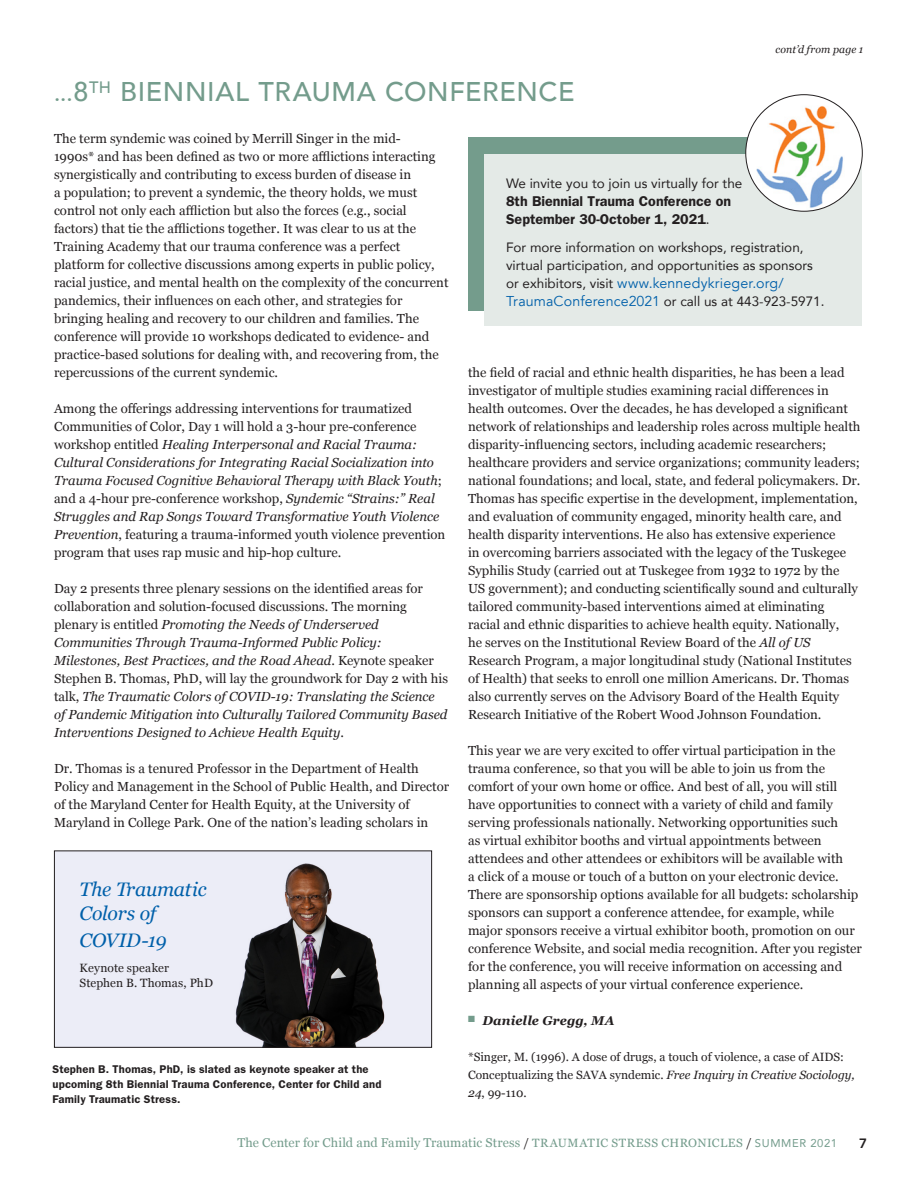
<style>
.page{position:relative;width:918px;height:1188px;background:#fff}
.page>*{position:absolute;margin:0;border:0;box-sizing:border-box;transform-origin:0 0}
.Titles__Green_Avenir{font:500 27px "Avenir";letter-spacing:.025em;color:#749c8c}
.Body_Text__Georgia{font:italic 19.5px/24px "Georgia";letter-spacing:-.01em;color:#0060aa}
.Side_Bar_Text__Aveni{font:600 14.25px/18px "Franklin Gothic";color:#231f20}
.Side_Bar_Text__Aveni-2{font:14.25px "Avenir";letter-spacing:.01em;color:#0060aa}
.Side_Bar_Text__Aveni-3{font:13.5px/18px "Avenir";color:#231f20}
.t1{font:800 13.5px "Avenir";color:#231f20}
.Body_Text__Georgia-2{font:13.2px/18px "Georgia";color:#231f20}
.Body_Text__Georgia-3{font:italic 13.2px/18px "Georgia";color:#231f20}
.t2{font:12.75px "Georgia";letter-spacing:.01em;color:#749c8c}
.Author{font:italic 700 12.75px "Georgia";letter-spacing:.01em;color:#231f20}
.Reference_Text__Geor{font:12px/18px "Georgia";color:#231f20}
.SH3_Header_2nd_line{font:12px/15px "Georgia";letter-spacing:.005em;color:#231f20}
.SH3_Header_2nd_line-2{font:600 11.25px/15px "Franklin Gothic";letter-spacing:.015em;color:#231f20}
.Titles{font:italic 10.5px "Georgia";letter-spacing:.01em;color:#231f20}
.s1{font-size:22.5px}
.s2{font-style:italic}
.s3{font-style:normal}
.s4{font-family:"Avenir";font-weight:400;font-size:13.5px}
.s5{font-size:13.5px;color:#231f20}
.s6{font-size:14.25px;color:#0060aa}
.s7{font-size:12px;color:#231f20}
.s8{font-size:12px}
.s9{font-family:"Avenir";font-size:11.25px}
</style>
<div class="page">
<div style="left:468px;top:137px;width:378px;height:173px;background:#749c8c"></div>
<div style="left:484px;top:154px;width:378px;height:172px;background:#e4eae7"></div>
<img style="left:751px;top:100px;width:111px;height:111px">
<div style="left:54px;top:851px;width:378px;height:196px;background:#ecedf7"></div>
<img style="left:235px;top:863px;width:150px;height:183px">
<div style="left:54px;top:850px;width:378px;height:198px;border:1px solid #231f20"></div>
<p class="Titles__Green_Avenir" style="left:54px;top:68px;width:522px"><span class="s1">...</span>8<sup>TH</sup> BIENNIAL TRAUMA CONFERENCE</p>
<p class="Titles" style="left:775px;top:42px;width:89px">cont’d from page 1</p>
<p class="Body_Text__Georgia-2" style="left:54px;top:129px;width:396px">The term syndemic was coined by Merrill Singer in the mid-<br>1990s* and has been defined as two or more afflictions interacting synergistically and contributing to excess burden of disease in<br>a population; to prevent a syndemic, the theory holds, we must control not only each affliction but also the forces (e.g., social factors) that tie the afflictions together. It was clear to us at the Training Academy that our trauma conference was a perfect platform for collective discussions among experts in public policy, racial justice, and mental health on the complexity of the concurrent pandemics, their influences on each other, and strategies for bringing healing and recovery to our children and families. The conference will provide 10 workshops dedicated to evidence- and practice-based solutions for dealing with, and recovering from, the repercussions of the current syndemic.</p>
<p class="Body_Text__Georgia-2" style="left:54px;top:399px;width:393px">Among the offerings addressing interventions for traumatized Communities of Color, Day 1 will hold a 3-hour pre-conference workshop entitled <span class="s2">Healing Interpersonal and Racial Trauma:<br>Cultural Considerations for Integrating Racial Socialization into Trauma Focused Cognitive Behavioral Therapy with Black Youth</span>; and a 4-hour pre-conference workshop, <span class="s2">Syndemic “Strains:” Real Struggles and Rap Songs Toward Transformative Youth Violence Prevention</span>, featuring a trauma-informed youth violence prevention program that uses rap music and hip-hop culture.</p>
<p class="Body_Text__Georgia-3" style="left:54px;top:579px;width:396px"><span class="s3">Day 2 presents three plenary sessions on the identified areas for collaboration and solution-focused discussions. The morning plenary is entitled</span> Promoting the Needs of Underserved Communities Through Trauma-Informed Public Policy:<br>Milestones, Best Practices, and the Road Ahead<span class="s3">. Keynote speaker Stephen B. Thomas, PhD, will lay the groundwork for Day 2 with his talk,</span> The Traumatic Colors of COVID-19: Translating the Science of Pandemic Mitigation into Culturally Tailored Community Based Interventions Designed to Achieve Health Equity<span class="s3">.</span></p>
<p class="Body_Text__Georgia-2" style="left:54px;top:759px;width:397px">Dr. Thomas is a tenured Professor in the Department of Health Policy and Management in the School of Public Health, and Director of the Maryland Center for Health Equity, at the University of Maryland in College Park. One of the nation’s leading scholars in</p>
<p class="Body_Text__Georgia" style="left:80px;top:876px;width:129px">The Traumatic<br>Colors of</p>
<p class="Body_Text__Georgia" style="left:80px;top:927px;width:89px">COVID-19</p>
<p class="SH3_Header_2nd_line" style="left:80px;top:960px;width:135px">Keynote speaker<br>Stephen B. Thomas, PhD</p>
<p class="SH3_Header_2nd_line-2" style="left:52px;top:1061px;width:331px">Stephen B. Thomas, PhD, is slated as keynote speaker at the upcoming 8th Biennial Trauma Conference, Center for Child and<br>Family Traumatic Stress.</p>
<p class="Side_Bar_Text__Aveni-3" style="left:506px;top:174px;width:238px">We invite you to join us virtually for the</p>
<p class="Side_Bar_Text__Aveni" style="left:506px;top:191px;width:227px">8th Biennial Trauma Conference on<br>September 30-October 1, 2021<span class="s4">.</span></p>
<p class="Side_Bar_Text__Aveni-3" style="left:506px;top:238px;width:308px">For more information on workshops, registration, virtual participation, and opportunities as sponsors</p>
<p class="Side_Bar_Text__Aveni-2" style="left:506px;top:277px;width:279px"><span class="s5">or exhibitors, visit</span> www.kennedykrieger.org/</p>
<p class="Side_Bar_Text__Aveni-3" style="left:506px;top:292px;width:320px"><span class="s6">TraumaConference2021</span> or call us at 443-923-5971.</p>
<p class="Body_Text__Georgia-2" style="left:468px;top:362px;width:394px">the field of racial and ethnic health disparities, he has been a lead investigator of multiple studies examining racial differences in health outcomes. Over the decades, he has developed a significant network of relationships and leadership roles across multiple health disparity-influencing sectors, including academic researchers; healthcare providers and service organizations; community leaders; national foundations; and local, state, and federal policymakers. Dr.<br>Thomas has specific expertise in the development, implementation, and evaluation of community engaged, minority health care, and health disparity interventions. He also has extensive experience<br>in overcoming barriers associated with the legacy of the Tuskegee Syphilis Study (carried out at Tuskegee from 1932 to 1972 by the<br>US government); and conducting scientifically sound and culturally tailored community-based interventions aimed at eliminating<br>racial and ethnic disparities to achieve health equity. Nationally,<br>he serves on the Institutional Review Board of the <span class="s2">All of US </span>Research Program, a major longitudinal study (National Institutes of Health) that seeks to enroll one million Americans. Dr. Thomas also currently serves on the Advisory Board of the Health Equity Research Initiative of the Robert Wood Johnson Foundation.</p>
<p class="Body_Text__Georgia-2" style="left:468px;top:740px;width:395px">This year we are very excited to offer virtual participation in the trauma conference, so that you will be able to join us from the comfort of your own home or office. And best of all, you will still have opportunities to connect with a variety of child and family serving professionals nationally. Networking opportunities such<br>as virtual exhibitor booths and virtual appointments between attendees and other attendees or exhibitors will be available with<br>a click of a mouse or touch of a button on your electronic device.<br>There are sponsorship options available for all budgets: scholarship sponsors can support a conference attendee, for example, while major sponsors receive a virtual exhibitor booth, promotion on our conference Website, and social media recognition. After you register for the conference, you will receive information on accessing and planning all aspects of your virtual conference experience.</p>
<p class="Author" style="left:468px;top:1011px;width:148px"><sup>■</sup> Danielle Gregg, MA</p>
<p class="Reference_Text__Geor" style="left:468px;top:1047px;width:388px">*Singer, M. (1996). A dose of drugs, a touch of violence, a case of AIDS:<br>Conceptualizing the SAVA syndemic. <span class="s2">Free Inquiry in Creative Sociology,<br>24</span>, 99-110.</p>
<p class="t2" style="left:237px;top:1133px;width:601px">The Center for Child and Family Traumatic Stress <span class="s7">/</span> <span class="s8">TRAUMATIC STRESS CHRONICLES</span> <span class="s7">/</span> <span class="s9">SUMMER 2021</span></p>
<p class="t1" style="left:859px;top:1132px;width:9px">7</p>
</div>
